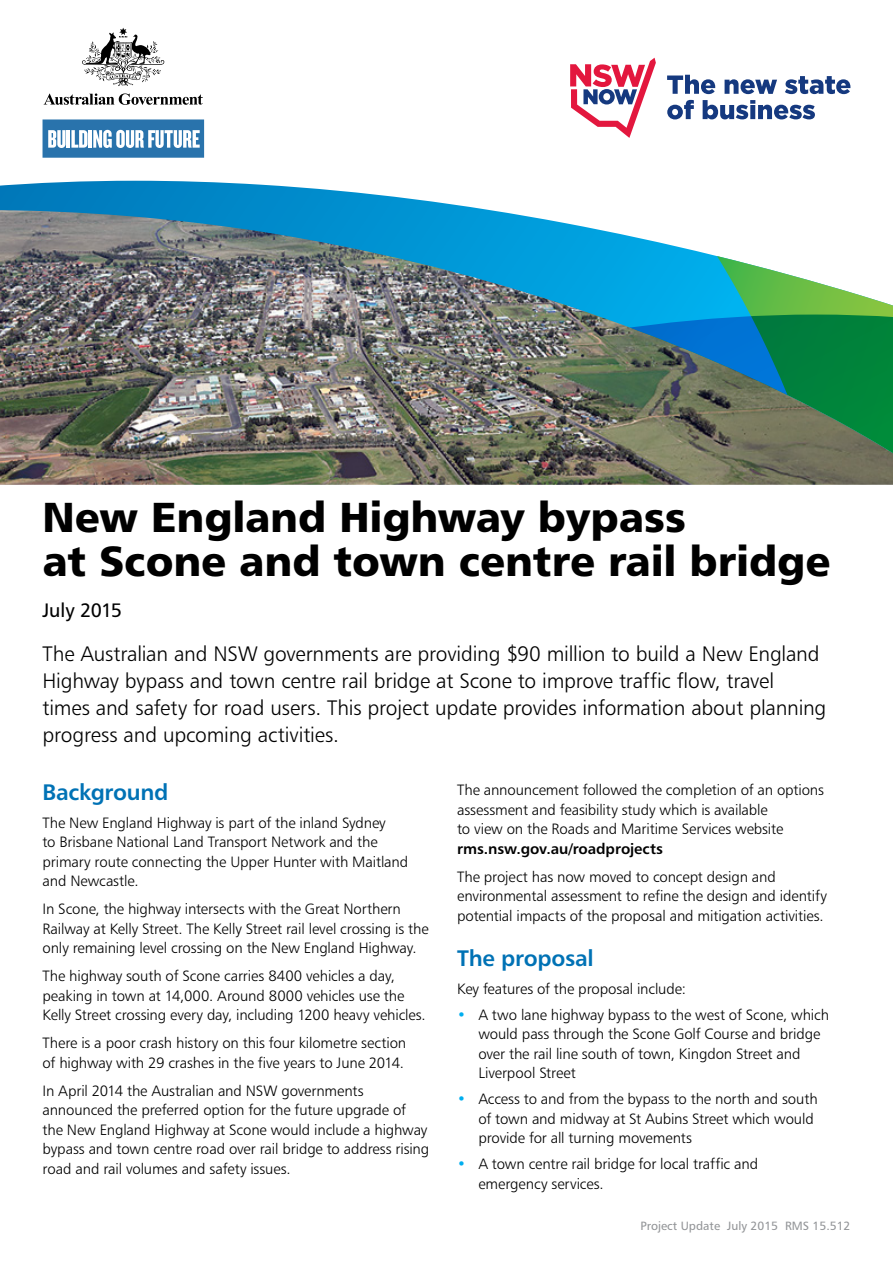
<style>
.page{position:relative;width:893px;height:1263px;background:#fff}
.page>*{position:absolute;margin:0;border:0;box-sizing:border-box;transform-origin:0 0}
._00_Title{font:700 42px/43.5px "Trans Text Bd";letter-spacing:-.005em;color:#000}
._01_H1{font:500 22.5px "Trans Text Md";letter-spacing:-.01em;color:#0072b5}
._02_Intro{font:300 21px/27px "Trans Text Lt";letter-spacing:-.01em;color:#000}
._00_cover_date{font:19.5px "Trans Text Rm";letter-spacing:-.025em;color:#000}
._02_Body{font:300 15px/19.5px "Trans Text Lt";letter-spacing:-.01em;color:#000}
._02_Body_B4_bullet{font:300 15px "Trans Text Lt";letter-spacing:-.01em;color:#000}
.t1{font:12px "Trans Text Rm";color:#939598}
.s1{font-family:"Trans Text Md";font-weight:500}
.s2{color:#00aeef}
</style>
<div class="page">
<img style="left:0;top:461px;width:893px;height:24px">
<svg style="left:43px;top:119px;width:161px;height:39px"></svg>
<svg style="left:44px;top:93px;width:159px;height:12px"></svg>
<svg style="left:82px;top:28px;width:82px;height:58px"></svg>
<svg style="left:570px;top:58px;width:86px;height:80px"></svg>
<svg style="left:667px;top:75px;width:48px;height:19px"></svg>
<svg style="left:725px;top:79px;width:52px;height:15px"></svg>
<svg style="left:785px;top:76px;width:65px;height:18px"></svg>
<svg style="left:667px;top:100px;width:27px;height:19px"></svg>
<svg style="left:703px;top:100px;width:112px;height:19px"></svg>
<img style="left:0;top:181px;width:717px;height:134px">
<svg style="left:717px;top:256px;width:176px;height:59px"></svg>
<img style="left:0;top:315px;width:893px;height:146px">
<h1 class="_00_Title" style="left:43px;top:494px;width:789px">New England Highway bypass<br>at Scone and town centre rail bridge</h1>
<p class="_00_cover_date" style="left:43px;top:598px;width:81px">July 2015</p>
<p class="_02_Intro" style="left:43px;top:639px;width:785px">The Australian and NSW governments are providing $90 million to build a New England Highway bypass and town centre rail bridge at Scone to improve traffic flow, travel times and safety for road users. This project update provides information about planning progress and upcoming activities.</p>
<h2 class="_01_H1" style="left:43px;top:778px;width:127px">Background</h2>
<p class="_02_Body" style="left:43px;top:812px;width:367px">The New England Highway is part of the inland Sydney<br>to Brisbane National Land Transport Network and the primary route connecting the Upper Hunter with Maitland and Newcastle.</p>
<p class="_02_Body" style="left:43px;top:899px;width:388px">In Scone, the highway intersects with the Great Northern<br>Railway at Kelly Street. The Kelly Street rail level crossing is the only remaining level crossing on the New England Highway.</p>
<p class="_02_Body" style="left:43px;top:966px;width:385px">The highway south of Scone carries 8400 vehicles a day, peaking in town at 14,000. Around 8000 vehicles use the<br>Kelly Street crossing every day, including 1200 heavy vehicles.</p>
<p class="_02_Body" style="left:43px;top:1033px;width:365px">There is a poor crash history on this four kilometre section of highway with 29 crashes in the five years to June 2014.</p>
<p class="_02_Body" style="left:43px;top:1080px;width:388px">In April 2014 the Australian and NSW governments announced the preferred option for the future upgrade of the New England Highway at Scone would include a highway bypass and town centre road over rail bridge to address rising road and rail volumes and safety issues.</p>
<p class="_02_Body" style="left:457px;top:780px;width:368px">The announcement followed the completion of an options assessment and feasibility study which is available<br>to view on the Roads and Maritime Services website <span class="s1">rms.nsw.gov.au/roadprojects</span></p>
<p class="_02_Body" style="left:457px;top:866px;width:371px">The project has now moved to concept design and environmental assessment to refine the design and identify potential impacts of the proposal and mitigation activities.</p>
<h2 class="_01_H1" style="left:457px;top:944px;width:138px">The proposal</h2>
<p class="_02_Body_B4_bullet" style="left:457px;top:979px;width:230px">Key features of the proposal include:</p>
<p class="_02_Body" style="left:478px;top:1005px;width:352px;text-indent:-21px"><span class="s2">•</span> A two lane highway bypass to the west of Scone, which would pass through the Scone Golf Course and bridge over the rail line south of town, Kingdon Street and Liverpool Street</p>
<p class="_02_Body" style="left:478px;top:1089px;width:341px;text-indent:-21px"><span class="s2">•</span> Access to and from the bypass to the north and south of town and midway at St Aubins Street which would provide for all turning movements</p>
<p class="_02_Body" style="left:478px;top:1154px;width:281px;text-indent:-21px"><span class="s2">•</span> A town centre rail bridge for local traffic and emergency services.</p>
<p class="t1" style="left:640px;top:1218px;width:212px">Project Update July 2015 RMS 15.512</p>
</div>
